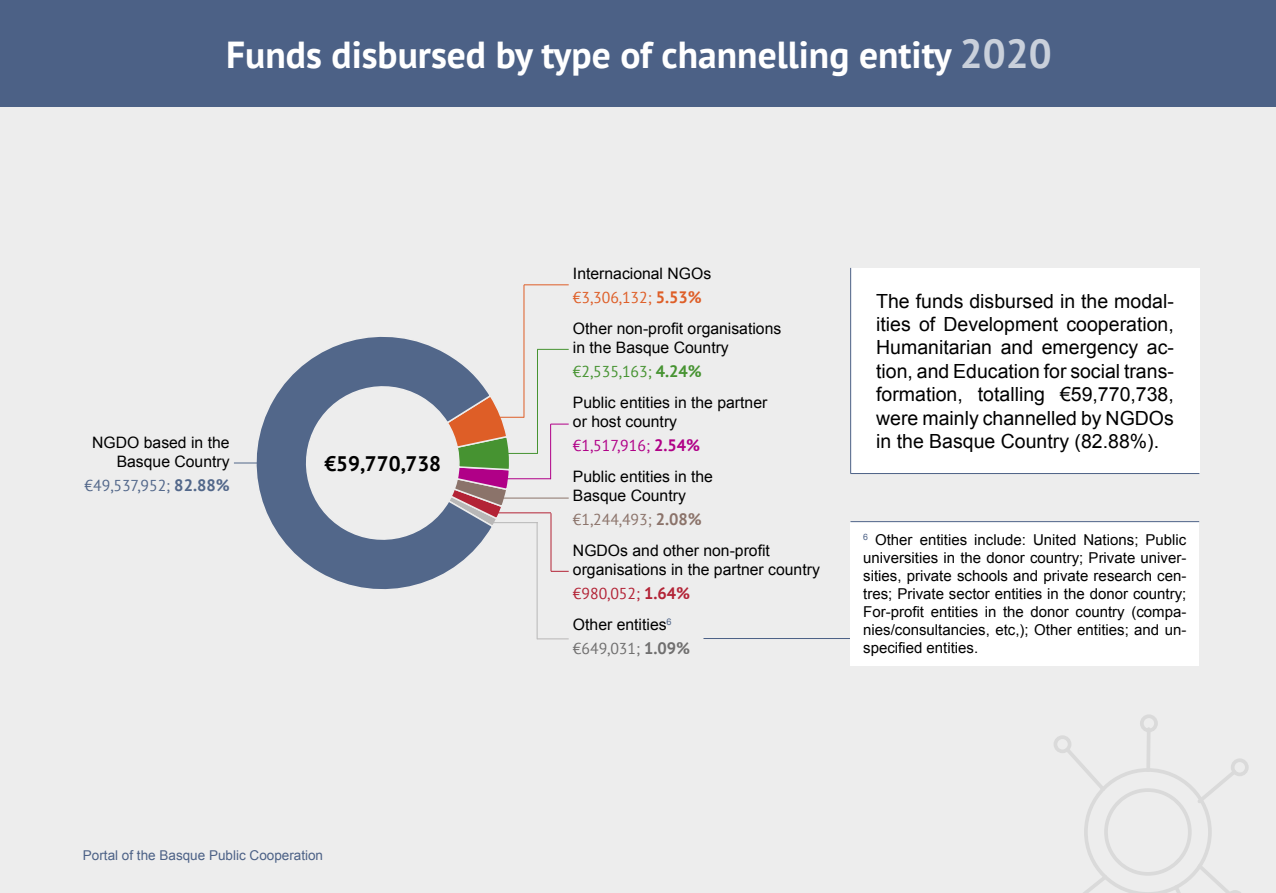
<style>
.page{position:relative;width:1276px;height:893px;background:#fff}
.page>*{position:absolute;margin:0;border:0;box-sizing:border-box;transform-origin:0 0}
.t1{font:700 37.5px "PT Sans";color:#fff}
.t2{font:700 21px "PT Sans";color:#000}
.t3{font:19.5px/23.4px "Arial";color:#000;text-align:justify}
.t4{font:15.75px/18.9px "Arial";color:#000}
.t5{font:15.75px "PT Sans";color:#52678a}
.t6{font:15.75px "PT Sans";color:#de5e27}
.t7{font:15.75px "PT Sans";color:#469331}
.t8{font:15.75px "PT Sans";color:#b00087}
.t9{font:15.75px "PT Sans";color:#8b736a}
.t10{font:15.75px "PT Sans";color:#b32336}
.t11{font:15.75px "PT Sans";color:#706f6f}
.t12{font:15px/18px "Arial";color:#000;text-align:justify}
.t13{font:13.5px "Arial";color:#4c6186}
.s1{font-size:40.5px;color:#c9d0db}
.s2{font-weight:700;font-size:16.5px}
</style>
<div class="page">
<div style="left:0;top:53px;width:1276px;height:840px;background:#ededed"></div>
<svg style="left:1054px;top:714px;width:194px;height:179px"></svg>
<div style="left:0;top:0;width:1276px;height:106px;background:#4c6186"></div>
<hr style="left:703px;top:638px;width:160px;height:1px;background:#4c6186">
<div style="left:850px;top:268px;width:349px;height:205px;background:#fff"></div>
<hr style="left:850px;top:268px;width:1px;height:205px;background:#4c6186">
<hr style="left:850px;top:473px;width:349px;height:1px;background:#4c6186">
<svg style="left:495px;top:406px;width:16px;height:114px"></svg>
<svg style="left:236px;top:336px;width:259px;height:254px"></svg>
<hr style="left:234px;top:463px;width:42px;height:1px;background:#52678a">
<hr style="left:524px;top:284px;width:45px;height:1px;background:#de5e27">
<hr style="left:489px;top:417px;width:35px;height:1px;background:#de5e27">
<hr style="left:537px;top:349px;width:32px;height:1px;background:#469331">
<svg style="left:551px;top:424px;width:18px;height:1px"></svg>
<hr style="left:499px;top:478px;width:52px;height:1px;background:#b00087">
<hr style="left:499px;top:498px;width:70px;height:1px;background:#8b736a">
<svg style="left:551px;top:571px;width:18px;height:1px"></svg>
<hr style="left:537px;top:638px;width:32px;height:1px;background:#b8b7b7">
<hr style="left:492px;top:522px;width:46px;height:1px;background:#b8b7b7">
<hr style="left:523px;top:285px;width:1px;height:133px;background:#de5e27">
<hr style="left:537px;top:349px;width:1px;height:105px;background:#469331">
<hr style="left:495px;top:453px;width:42px;height:1px;background:#469331">
<hr style="left:550px;top:424px;width:1px;height:55px;background:#b00087">
<hr style="left:550px;top:513px;width:1px;height:58px;background:#b32336">
<hr style="left:495px;top:512px;width:56px;height:1px;background:#b32336">
<hr style="left:537px;top:522px;width:1px;height:117px;background:#b8b7b7">
<div style="left:850px;top:522px;width:349px;height:144px;background:#fff"></div>
<hr style="left:850px;top:521px;width:349px;height:1px;background:#4c6186">
<h1 class="t1" style="left:226px;top:30px;width:827px">Funds disbursed by type of channelling entity <span class="s1">2020</span></h1>
<p class="t4" style="left:573px;top:265px;width:140px">Internacional NGOs</p>
<p class="t6" style="left:573px;top:288px;width:130px">€3,306,132; <span class="s2">5.53%</span></p>
<p class="t4" style="left:573px;top:320px;width:210px">Other non-profit organisations in the Basque Country</p>
<p class="t7" style="left:573px;top:362px;width:130px">€2,535,163; <span class="s2">4.24%</span></p>
<p class="t4" style="left:573px;top:394px;width:196px">Public entities in the partner or host country</p>
<p class="t8" style="left:573px;top:436px;width:129px">€1,517,916; <span class="s2">2.54%</span></p>
<p class="t4" style="left:573px;top:468px;width:142px">Public entities in the<br>Basque Country</p>
<p class="t9" style="left:573px;top:510px;width:130px">€1,244,493; <span class="s2">2.08%</span></p>
<p class="t4" style="left:573px;top:542px;width:248px">NGDOs and other non-profit organisations in the partner country</p>
<p class="t10" style="left:573px;top:584px;width:119px">€980,052; <span class="s2">1.64%</span></p>
<p class="t4" style="left:573px;top:616px;width:100px">Other entities<sup>6</sup></p>
<p class="t11" style="left:573px;top:639px;width:119px">€649,031; <span class="s2">1.09%</span></p>
<h3 class="t3" style="left:876px;top:289px;width:299px">The funds disbursed in the modal&shy;ities of Development cooperation, Humanitarian and emergency ac&shy;tion, and Education for social trans&shy;formation, totalling €59,770,738, were mainly channelled by NGDOs</h3>
<p class="t4" style="left:92px;top:433px;width:139px">NGDO based in the</p>
<h3 class="t3" style="left:876px;top:430px;width:284px">in the Basque Country (82.88%).</h3>
<p class="t4" style="left:117px;top:452px;width:114px">Basque Country</p>
<p class="t5" style="left:85px;top:475px;width:147px">€49,537,952; <span class="s2">82.88%</span></p>
<h2 class="t2" style="left:324px;top:449px;width:118px">€59,770,738</h2>
<p class="t12" style="left:863px;top:531px;width:325px"><sup>6</sup> Other entities include: United Nations; Public universities in the donor country; Private univer&shy;sities, private schools and private research cen&shy;tres; Private sector entities in the donor country; For-profit entities in the donor country (compa&shy;nies/consultancies, etc,); Other entities; and un&shy;specified entities.</p>
<p class="t13" style="left:83px;top:847px;width:242px">Portal of the Basque Public Cooperation</p>
</div>
